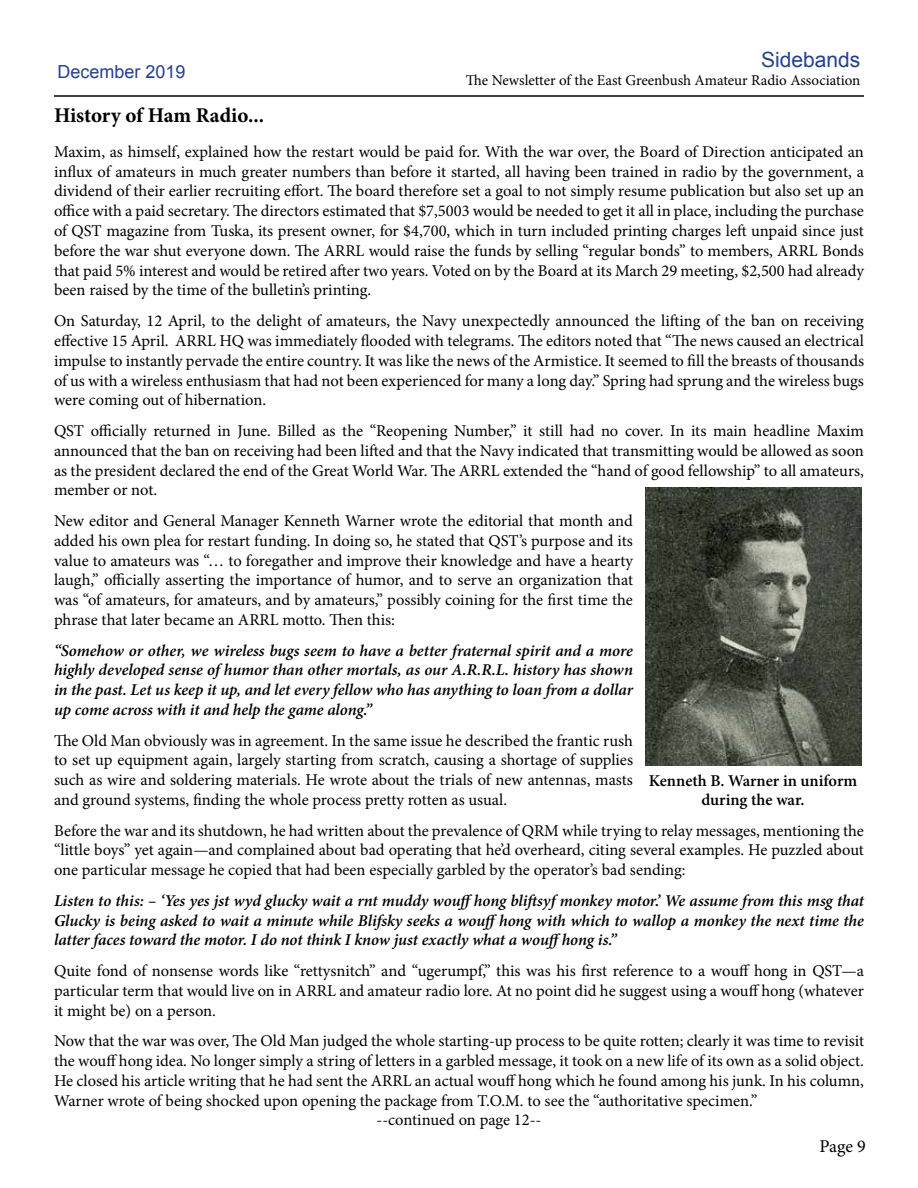
<style>
.page{position:relative;width:918px;height:1188px;background:#fff}
.page>*{position:absolute;margin:0;border:0;box-sizing:border-box;transform-origin:0 0}
.t1{font:700 21px "Minion Pro";letter-spacing:-.005em;color:#000}
.t2{font:21px "Arial";color:#25408f}
.t3{font:18px "Arial";color:#25408f}
.t4{font:18px "Minion Pro";color:#000}
.t5{font:16.5px/19.8px "Minion Pro";letter-spacing:-.005em;color:#000;text-align:justify}
.t6{font:italic 600 16.5px/19.8px "Minion Pro";letter-spacing:-.005em;color:#000;text-align:justify}
.t7{font:600 16.5px/19.8px "Minion Pro";color:#000;text-align:center}
.t8{font:15px "Minion Pro";letter-spacing:-.005em;color:#000}
</style>
<div class="page">
<hr style="left:54px;top:95px;width:810px;height:2px;background:#000">
<img style="left:645px;top:488px;width:216px;height:278px">
<p class="t3" style="left:58px;top:60px;width:130px">December 2019</p>
<p class="t1" style="left:54px;top:101px;width:212px">History of Ham Radio...</p>
<p class="t2" style="left:761px;top:46px;width:101px">Sidebands</p>
<p class="t8" style="left:466px;top:70px;width:396px">The Newsletter of the East Greenbush Amateur Radio Association</p>
<p class="t5" style="left:54px;top:142px;width:812px">Maxim, as himself, explained how the restart would be paid for. With the war over, the Board of Direction anticipated an influx of amateurs in much greater numbers than before it started, all having been trained in radio by the government, a dividend of their earlier recruiting effort. The board therefore set a goal to not simply resume publication but also set up an office with a paid secretary. The directors estimated that $7,5003 would be needed to get it all in place, including the purchase of QST magazine from Tuska, its present owner, for $4,700, which in turn included printing charges left unpaid since just before the war shut everyone down. The ARRL would raise the funds by selling “regular bonds” to members, ARRL Bonds that paid 5% interest and would be retired after two years. Voted on by the Board at its March 29 meeting, $2,500 had already been raised by the time of the bulletin’s printing.</p>
<p class="t5" style="left:54px;top:311px;width:812px">On Saturday, 12 April, to the delight of amateurs, the Navy unexpectedly announced the lifting of the ban on receiving effective 15 April. ARRL HQ was immediately flooded with telegrams. The editors noted that “The news caused an electrical impulse to instantly pervade the entire country. It was like the news of the Armistice. It seemed to fill the breasts of thousands of us with a wireless enthusiasm that had not been experienced for many a long day.” Spring had sprung and the wireless bugs were coming out of hibernation.</p>
<p class="t5" style="left:54px;top:421px;width:812px">QST officially returned in June. Billed as the “Reopening Number,” it still had no cover. In its main headline Maxim announced that the ban on receiving had been lifted and that the Navy indicated that transmitting would be allowed as soon as the president declared the end of the Great World War. The ARRL extended the “hand of good fellowship” to all amateurs, member or not.</p>
<p class="t5" style="left:54px;top:511px;width:581px">New editor and General Manager Kenneth Warner wrote the editorial that month and added his own plea for restart funding. In doing so, he stated that QST’s purpose and its value to amateurs was “… to foregather and improve their knowledge and have a hearty laugh,” officially asserting the importance of humor, and to serve an organization that was “of amateurs, for amateurs, and by amateurs,” possibly coining for the first time the phrase that later became an ARRL motto. Then this:</p>
<p class="t6" style="left:54px;top:640px;width:581px">“Somehow or other, we wireless bugs seem to have a better fraternal spirit and a more highly developed sense of humor than other mortals, as our A.R.R.L. history has shown in the past. Let us keep it up, and let every fellow who has anything to loan from a dollar up come across with it and help the game along.”</p>
<p class="t5" style="left:54px;top:730px;width:581px">The Old Man obviously was in agreement. In the same issue he described the frantic rush to set up equipment again, largely starting from scratch, causing a shortage of supplies such as wire and soldering materials. He wrote about the trials of new antennas, masts and ground systems, finding the whole process pretty rotten as usual.</p>
<p class="t5" style="left:54px;top:820px;width:811px">Before the war and its shutdown, he had written about the prevalence of QRM while trying to relay messages, mentioning the “little boys” yet again—and complained about bad operating that he’d overheard, citing several examples. He puzzled about one particular message he copied that had been especially garbled by the operator’s bad sending:</p>
<p class="t6" style="left:54px;top:890px;width:812px">Listen to this: – ‘Yes yes jst wyd glucky wait a rnt muddy wouff hong bliftsyf monkey motor.’ We assume from this msg that Glucky is being asked to wait a minute while Blifsky seeks a wouff hong with which to wallop a monkey the next time the latter faces toward the motor. I do not think I know just exactly what a wouff hong is.”</p>
<p class="t5" style="left:54px;top:961px;width:811px">Quite fond of nonsense words like “rettysnitch” and “ugerumpf,” this was his first reference to a wouff hong in QST—a particular term that would live on in ARRL and amateur radio lore. At no point did he suggest using a wouff hong (whatever it might be) on a person.</p>
<p class="t5" style="left:54px;top:1031px;width:812px">Now that the war was over, The Old Man judged the whole starting-up process to be quite rotten; clearly it was time to revisit</p>
<p class="t5" style="left:54px;top:1051px;width:811px">the wouff hong idea. No longer simply a string of letters in a garbled message, it took on a new life of its own as a solid object.</p>
<p class="t5" style="left:54px;top:1071px;width:812px">He closed his article writing that he had sent the ARRL an actual wouff hong which he found among his junk. In his column,</p>
<p class="t5" style="left:54px;top:1090px;width:705px">Warner wrote of being shocked upon opening the package from T.O.M. to see the “authoritative specimen.”</p>
<p class="t5" style="left:376px;top:1110px;width:167px">--continued on page 12--</p>
<p class="t7" style="left:649px;top:770px;width:210px">Kenneth B. Warner in uniform during the war.</p>
<p class="t4" style="left:820px;top:1134px;width:48px">Page 9</p>
</div>
